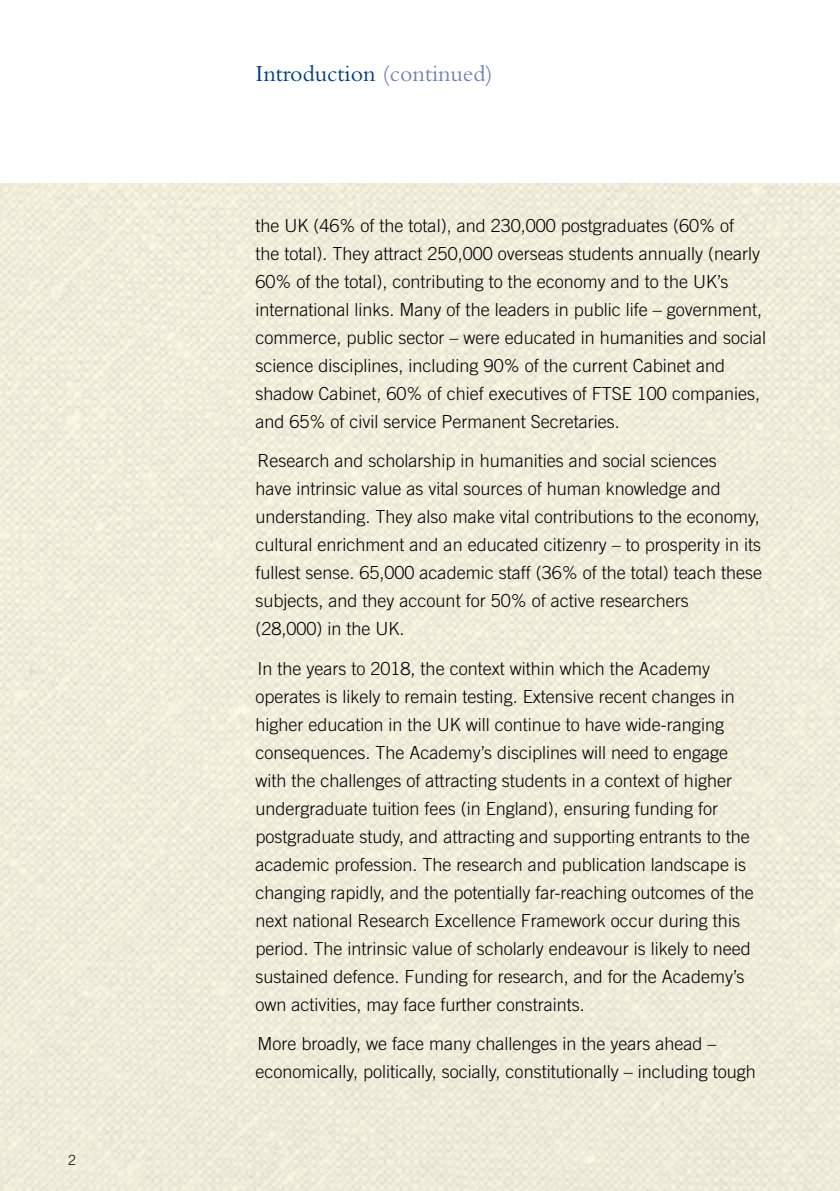
<style>
.page{position:relative;width:840px;height:1191px;background:#fff}
.page>*{position:absolute;margin:0;border:0;box-sizing:border-box;transform-origin:0 0}
.t1{font:24px "Bembo";color:#003e7e}
.t2{font:300 18px/28px "Trade Gothic";color:#000}
.t3{font:300 14px "Trade Gothic";color:#000}
.s1{color:#7183b2}
</style>
<div class="page">
<p class="t3" style="left:68px;top:1151px;width:9px">2</p>
<h1 class="t1" style="left:255px;top:59px;width:239px">Introduction <span class="s1">(continued)</span></h1>
<p class="t2" style="left:255px;top:211px;width:512px">the UK (46% of the total), and 230,000 postgraduates (60% of<br>the total). They attract 250,000 overseas students annually (nearly 60% of the total), contributing to the economy and to the UK’s international links. Many of the leaders in public life – government, commerce, public sector – were educated in humanities and social science disciplines, including 90% of the current Cabinet and shadow Cabinet, 60% of chief executives of FTSE 100 companies, and 65% of civil service Permanent Secretaries.</p>
<p class="t2" style="left:255px;top:446px;width:508px">Research and scholarship in humanities and social sciences<br>have intrinsic value as vital sources of human knowledge and understanding. They also make vital contributions to the economy, cultural enrichment and an educated citizenry – to prosperity in its fullest sense. 65,000 academic staff (36% of the total) teach these subjects, and they account for 50% of active researchers<br>(28,000) in the UK.</p>
<p class="t2" style="left:255px;top:654px;width:499px">In the years to 2018, the context within which the Academy operates is likely to remain testing. Extensive recent changes in higher education in the UK will continue to have wide-ranging consequences. The Academy’s disciplines will need to engage with the challenges of attracting students in a context of higher undergraduate tuition fees (in England), ensuring funding for postgraduate study, and attracting and supporting entrants to the academic profession. The research and publication landscape is changing rapidly, and the potentially far-reaching outcomes of the next national Research Excellence Framework occur during this period. The intrinsic value of scholarly endeavour is likely to need sustained defence. Funding for research, and for the Academy’s own activities, may face further constraints.</p>
<p class="t2" style="left:255px;top:1029px;width:502px">More broadly, we face many challenges in the years ahead – economically, politically, socially, constitutionally – including tough</p>
</div>
